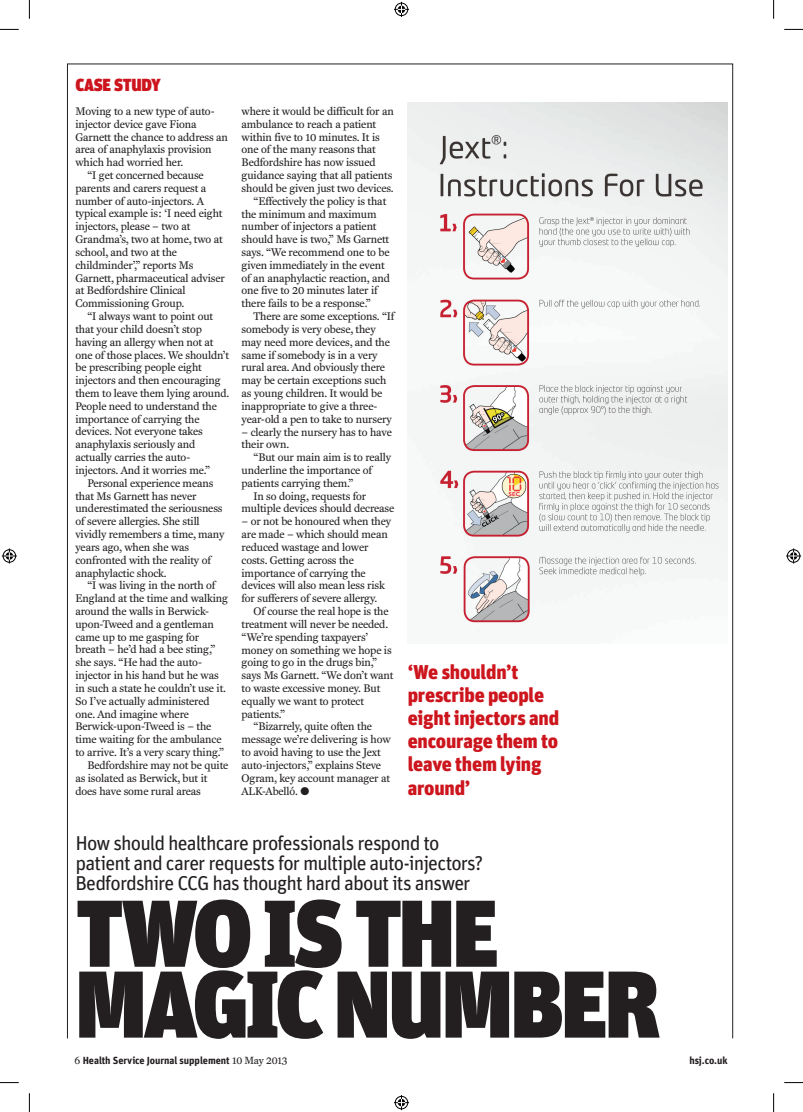
<style>
.page{position:relative;width:803px;height:1112px;background:#fff}
.page>*{position:absolute;margin:0;border:0;box-sizing:border-box;transform-origin:0 0}
.t1{font:900 94.62px/70.8px "Unit";letter-spacing:-.03em;color:#231f20}
.t2{font:20px/20px "Unit";letter-spacing:-.045em;color:#231f20}
.t3{font:900 20px/23.1px "Unit";letter-spacing:-.01em;color:#cd151d}
.t4{font:900 17.5px "Unit";letter-spacing:-.015em;color:#cd151d}
.t5{font:11.25px/12.9px "Fenway";letter-spacing:-.01em;color:#231f20}
.t6{font:700 10.25px "Unit";letter-spacing:-.005em;color:#231f20}
.s1{font-family:"Fenway";font-weight:400;font-size:10.62px}
</style>
<div class="page">
<img style="left:408px;top:102px;width:319px;height:530px">
<svg style="left:0;top:29px;width:19px;height:1px"></svg>
<svg style="left:784px;top:29px;width:19px;height:1px"></svg>
<svg style="left:0;top:1082px;width:19px;height:1px"></svg>
<svg style="left:784px;top:1082px;width:19px;height:1px"></svg>
<svg style="left:29px;top:0;width:1px;height:19px"></svg>
<svg style="left:29px;top:1093px;width:1px;height:18px"></svg>
<svg style="left:773px;top:0;width:1px;height:19px"></svg>
<svg style="left:773px;top:1093px;width:1px;height:18px"></svg>
<svg style="left:394px;top:2px;width:15px;height:15px"></svg>
<svg style="left:394px;top:1095px;width:15px;height:14px"></svg>
<svg style="left:2px;top:548px;width:15px;height:15px"></svg>
<svg style="left:786px;top:548px;width:15px;height:15px"></svg>
<h3 class="t4" style="left:75px;top:74px;width:87px">CASE STUDY</h3>
<p class="t5" style="left:75px;top:104px;width:141px">Moving to a new type of auto-</p>
<p class="t5" style="left:75px;top:117px;width:123px">injector device gave Fiona</p>
<p class="t5" style="left:75px;top:130px;width:154px">Garnett the chance to address an</p>
<p class="t5" style="left:75px;top:143px;width:138px">area of anaphylaxis provision</p>
<p class="t5" style="left:75px;top:156px;width:109px">which had worried her.</p>
<p class="t5" style="left:87px;top:169px;width:118px">“I get concerned because</p>
<p class="t5" style="left:75px;top:181px;width:132px">parents and carers request a</p>
<p class="t5" style="left:75px;top:194px;width:130px">number of auto-injectors. A</p>
<p class="t5" style="left:75px;top:207px;width:149px">typical example is: ‘I need eight</p>
<p class="t5" style="left:75px;top:220px;width:116px">injectors, please – two at</p>
<p class="t5" style="left:75px;top:233px;width:149px">Grandma’s, two at home, two at</p>
<p class="t5" style="left:75px;top:245px;width:103px">school, and two at the</p>
<p class="t5" style="left:75px;top:258px;width:119px">childminder’,” reports Ms</p>
<p class="t5" style="left:75px;top:271px;width:151px">Garnett, pharmaceutical adviser</p>
<p class="t5" style="left:75px;top:284px;width:112px">at Bedfordshire Clinical</p>
<p class="t5" style="left:75px;top:297px;width:110px">Commissioning Group.</p>
<p class="t5" style="left:87px;top:309px;width:127px">“I always want to point out</p>
<p class="t5" style="left:75px;top:322px;width:128px">that your child doesn’t stop</p>
<p class="t5" style="left:75px;top:335px;width:140px">having an allergy when not at</p>
<p class="t5" style="left:75px;top:348px;width:155px">one of those places. We shouldn’t</p>
<p class="t5" style="left:75px;top:361px;width:128px">be prescribing people eight</p>
<p class="t5" style="left:75px;top:374px;width:147px">injectors and then encouraging</p>
<p class="t5" style="left:75px;top:386px;width:155px">them to leave them lying around.</p>
<p class="t5" style="left:75px;top:399px;width:143px">People need to understand the</p>
<p class="t5" style="left:75px;top:412px;width:126px">importance of carrying the</p>
<p class="t5" style="left:75px;top:425px;width:129px">devices. Not everyone takes</p>
<p class="t5" style="left:75px;top:438px;width:121px">anaphylaxis seriously and</p>
<p class="t5" style="left:75px;top:450px;width:116px">actually carries the auto-</p>
<p class="t5" style="left:75px;top:463px;width:136px">injectors. And it worries me.”</p>
<p class="t5" style="left:87px;top:476px;width:128px">Personal experience means</p>
<p class="t5" style="left:75px;top:489px;width:123px">that Ms Garnett has never</p>
<p class="t5" style="left:75px;top:502px;width:149px">underestimated the seriousness</p>
<p class="t5" style="left:75px;top:515px;width:126px">of severe allergies. She still</p>
<p class="t5" style="left:75px;top:527px;width:151px">vividly remembers a time, many</p>
<p class="t5" style="left:75px;top:540px;width:115px">years ago, when she was</p>
<p class="t5" style="left:75px;top:553px;width:137px">confronted with the reality of</p>
<p class="t5" style="left:75px;top:566px;width:93px">anaphylactic shock.</p>
<p class="t5" style="left:87px;top:579px;width:130px">“I was living in the north of</p>
<p class="t5" style="left:75px;top:591px;width:154px">England at the time and walking</p>
<p class="t5" style="left:75px;top:604px;width:135px">around the walls in Berwick-</p>
<p class="t5" style="left:75px;top:617px;width:140px">upon-Tweed and a gentleman</p>
<p class="t5" style="left:75px;top:630px;width:125px">came up to me gasping for</p>
<p class="t5" style="left:75px;top:643px;width:142px">breath – he’d had a bee sting,”</p>
<p class="t5" style="left:75px;top:655px;width:128px">she says. “He had the auto-</p>
<p class="t5" style="left:75px;top:668px;width:145px">injector in his hand but he was</p>
<p class="t5" style="left:75px;top:681px;width:152px">in such a state he couldn’t use it.</p>
<p class="t5" style="left:75px;top:694px;width:136px">So I’ve actually administered</p>
<p class="t5" style="left:75px;top:707px;width:115px">one. And imagine where</p>
<p class="t5" style="left:75px;top:720px;width:137px">Berwick-upon-Tweed is – the</p>
<p class="t5" style="left:75px;top:732px;width:148px">time waiting for the ambulance</p>
<p class="t5" style="left:75px;top:745px;width:150px">to arrive. It’s a very scary thing.”</p>
<p class="t5" style="left:87px;top:758px;width:142px">Bedfordshire may not be quite</p>
<p class="t5" style="left:75px;top:771px;width:133px">as isolated as Berwick, but it</p>
<p class="t5" style="left:75px;top:784px;width:127px">does have some rural areas</p>
<p class="t5" style="left:242px;top:105px;width:154px">where it would be difficult for an</p>
<p class="t5" style="left:242px;top:117px;width:136px">ambulance to reach a patient</p>
<p class="t5" style="left:242px;top:130px;width:140px">within five to 10 minutes. It is</p>
<p class="t5" style="left:242px;top:143px;width:136px">one of the many reasons that</p>
<p class="t5" style="left:242px;top:156px;width:136px">Bedfordshire has now issued</p>
<p class="t5" style="left:242px;top:169px;width:152px">guidance saying that all patients</p>
<p class="t5" style="left:242px;top:181px;width:153px">should be given just two devices.</p>
<p class="t5" style="left:253px;top:194px;width:134px">“Effectively the policy is that</p>
<p class="t5" style="left:242px;top:207px;width:137px">the minimum and maximum</p>
<p class="t5" style="left:242px;top:220px;width:137px">number of injectors a patient</p>
<p class="t5" style="left:242px;top:233px;width:149px">should have is two,” Ms Garnett</p>
<p class="t5" style="left:242px;top:245px;width:149px">says. “We recommend one to be</p>
<p class="t5" style="left:242px;top:258px;width:145px">given immediately in the event</p>
<p class="t5" style="left:242px;top:271px;width:150px">of an anaphylactic reaction, and</p>
<p class="t5" style="left:242px;top:284px;width:138px">one five to 20 minutes later if</p>
<p class="t5" style="left:242px;top:297px;width:131px">there fails to be a response.”</p>
<p class="t5" style="left:253px;top:310px;width:142px">There are some exceptions. “If</p>
<p class="t5" style="left:242px;top:322px;width:136px">somebody is very obese, they</p>
<p class="t5" style="left:242px;top:335px;width:150px">may need more devices, and the</p>
<p class="t5" style="left:242px;top:348px;width:137px">same if somebody is in a very</p>
<p class="t5" style="left:242px;top:361px;width:145px">rural area. And obviously there</p>
<p class="t5" style="left:242px;top:374px;width:146px">may be certain exceptions such</p>
<p class="t5" style="left:242px;top:386px;width:142px">as young children. It would be</p>
<p class="t5" style="left:242px;top:399px;width:137px">inappropriate to give a three-</p>
<p class="t5" style="left:242px;top:412px;width:152px">year-old a pen to take to nursery</p>
<p class="t5" style="left:242px;top:425px;width:152px">– clearly the nursery has to have their own.</p>
<p class="t5" style="left:253px;top:450px;width:139px">“But our main aim is to really</p>
<p class="t5" style="left:242px;top:463px;width:132px">underline the importance of</p>
<p class="t5" style="left:242px;top:476px;width:114px">patients carrying them.”</p>
<p class="t5" style="left:253px;top:489px;width:114px">In so doing, requests for</p>
<p class="t5" style="left:242px;top:502px;width:154px">multiple devices should decrease</p>
<p class="t5" style="left:242px;top:515px;width:151px">– or not be honoured when they are made – which should mean reduced wastage and lower costs. Getting across the importance of carrying the devices will also mean less risk for sufferers of severe allergy.</p>
<p class="t5" style="left:253px;top:604px;width:137px">Of course the real hope is the</p>
<p class="t5" style="left:242px;top:617px;width:148px">treatment will never be needed.</p>
<p class="t5" style="left:242px;top:630px;width:128px">“We’re spending taxpayers’</p>
<p class="t5" style="left:242px;top:643px;width:152px">money on something we hope is</p>
<p class="t5" style="left:242px;top:656px;width:137px">going to go in the drugs bin,”</p>
<p class="t5" style="left:242px;top:668px;width:153px">says Ms Garnett. “We don’t want</p>
<p class="t5" style="left:242px;top:681px;width:140px">to waste excessive money. But</p>
<p class="t5" style="left:242px;top:694px;width:124px">equally we want to protect</p>
<p class="t5" style="left:242px;top:707px;width:45px">patients.”</p>
<p class="t5" style="left:253px;top:720px;width:120px">“Bizarrely, quite often the</p>
<p class="t5" style="left:242px;top:732px;width:151px">message we’re delivering is how</p>
<p class="t5" style="left:242px;top:745px;width:141px">to avoid having to use the Jext</p>
<p class="t5" style="left:242px;top:758px;width:141px">auto-injectors,” explains Steve</p>
<p class="t5" style="left:242px;top:771px;width:150px">Ogram, key account manager at</p>
<p class="t5" style="left:242px;top:784px;width:69px">ALK-Abelló. ●</p>
<h2 class="t3" style="left:408px;top:659px;width:153px">‘We shouldn’t prescribe people eight injectors and encourage them to leave them lying around’</h2>
<h2 class="t2" style="left:75px;top:832px;width:409px">How should healthcare professionals respond to patient and carer requests for multiple auto-injectors?<br>Bedfordshire CCG has thought hard about its answer</h2>
<h1 class="t1" style="left:75px;top:896px;width:586px">TWO IS THE<br>MAGIC NUMBER</h1>
<p class="t6" style="left:75px;top:1053px;width:215px"><span class="s1">6</span> Health Service Journal supplement <span class="s1">10 May 2013</span></p>
<p class="t6" style="left:689px;top:1053px;width:40px">hsj.co.uk</p>
</div>
